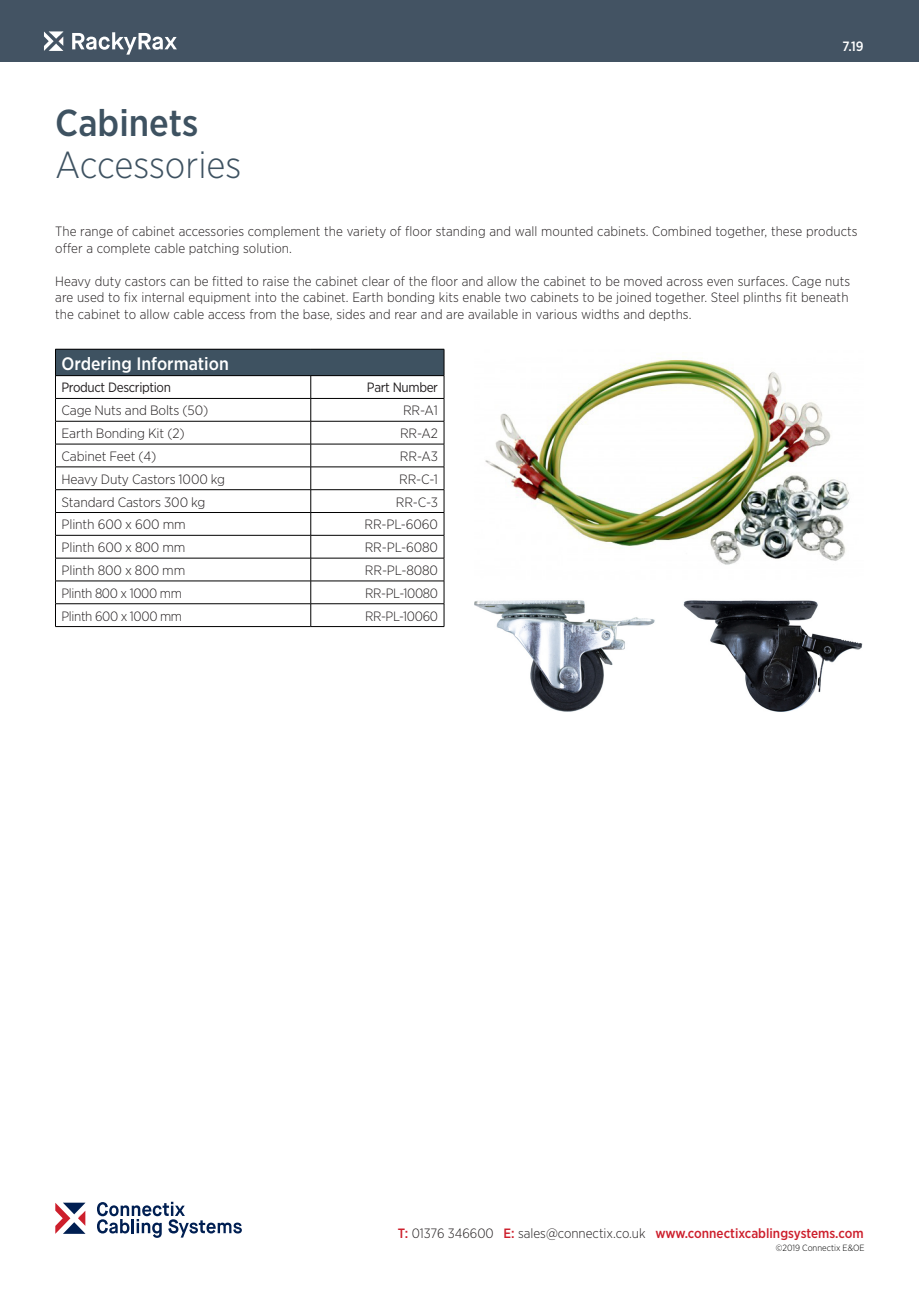
<style>
.page{position:relative;width:919px;height:1289px;background:#fff}
.page>*{position:absolute;margin:0;border:0;box-sizing:border-box;transform-origin:0 0}
.t1{font:300 37.5px "Gotham Narrow";color:#3e5261}
.t2{font:500 37.5px "Gotham Narrow";color:#3e5261}
.t3{font:500 18px "Gotham Narrow";color:#fff}
.t4{font:300 13.5px/16.5px "Gotham Narrow";letter-spacing:-.01em;color:#231f20}
.t5{font:300 13.5px "Gotham Narrow";letter-spacing:-.01em;color:#231f20;scale:1.04 1}
.t6{font:500 13.5px "Gotham Narrow";color:#cd1f2c}
.t7{font:13.5px "Gotham Narrow";letter-spacing:-.025em;color:#231f20}
.t8{font:500 13.5px "Gotham Narrow";color:#fff}
.t9{font:300 9px "Gotham Narrow";color:#010000}
.s1{font-weight:300;color:#231f20}
</style>
<div class="page">
<div style="left:0;top:0;width:918px;height:62px;background:#435363"></div>
<svg style="left:55px;top:1202px;width:30px;height:31px"></svg>
<svg style="left:97px;top:1201px;width:145px;height:36px"></svg>
<svg style="left:44px;top:31px;width:19px;height:20px"></svg>
<svg style="left:72px;top:32px;width:105px;height:23px"></svg>
<img style="left:474px;top:600px;width:181px;height:112px">
<img style="left:683px;top:600px;width:179px;height:112px">
<div style="left:55px;top:349px;width:389px;height:26px;background:#3e5261"></div>
<hr style="left:55px;top:349px;width:256px;height:1px;background:#010000">
<hr style="left:311px;top:349px;width:133px;height:1px;background:#010000">
<hr style="left:55px;top:375px;width:256px;height:1px;background:#010000">
<hr style="left:311px;top:375px;width:133px;height:1px;background:#010000">
<hr style="left:55px;top:398px;width:256px;height:1px;background:#010000">
<hr style="left:311px;top:398px;width:133px;height:1px;background:#010000">
<hr style="left:55px;top:421px;width:256px;height:1px;background:#010000">
<hr style="left:311px;top:421px;width:133px;height:1px;background:#010000">
<hr style="left:55px;top:444px;width:256px;height:1px;background:#010000">
<hr style="left:311px;top:444px;width:133px;height:1px;background:#010000">
<hr style="left:55px;top:466px;width:256px;height:1px;background:#010000">
<hr style="left:311px;top:466px;width:133px;height:1px;background:#010000">
<hr style="left:55px;top:489px;width:256px;height:1px;background:#010000">
<hr style="left:311px;top:489px;width:133px;height:1px;background:#010000">
<hr style="left:55px;top:512px;width:256px;height:1px;background:#010000">
<hr style="left:311px;top:512px;width:133px;height:1px;background:#010000">
<hr style="left:55px;top:535px;width:256px;height:1px;background:#010000">
<hr style="left:311px;top:535px;width:133px;height:1px;background:#010000">
<hr style="left:55px;top:558px;width:256px;height:1px;background:#010000">
<hr style="left:311px;top:558px;width:133px;height:1px;background:#010000">
<hr style="left:55px;top:580px;width:256px;height:1px;background:#010000">
<hr style="left:311px;top:580px;width:133px;height:1px;background:#010000">
<hr style="left:55px;top:603px;width:256px;height:1px;background:#010000">
<svg style="left:55px;top:349px;width:1px;height:277px"></svg>
<hr style="left:311px;top:603px;width:133px;height:1px;background:#010000">
<svg style="left:310px;top:376px;width:1px;height:250px"></svg>
<svg style="left:444px;top:349px;width:1px;height:277px"></svg>
<hr style="left:55px;top:626px;width:256px;height:1px;background:#010000">
<hr style="left:311px;top:626px;width:133px;height:1px;background:#010000">
<img style="left:485px;top:358px;width:365px;height:207px">
<h1 class="t2" style="left:55px;top:99px;width:145px">Cabinets</h1>
<h1 class="t1" style="left:55px;top:142px;width:188px">Accessories</h1>
<p class="t8" style="left:842px;top:37px;width:23px">7.19</p>
<p class="t4" style="left:55px;top:223px;width:803px">The range of cabinet accessories complement the variety of floor standing and wall mounted cabinets. Combined together, these products offer a complete cable patching solution.</p>
<p class="t4" style="left:55px;top:272px;width:796px;text-align:justify">Heavy duty castors can be fitted to raise the cabinet clear of the floor and allow the cabinet to be moved across even surfaces. Cage nuts are used to fix internal equipment into the cabinet. Earth bonding kits enable two cabinets to be joined together. Steel plinths fit beneath the cabinet to allow cable access from the base, sides and rear and are available in various widths and depths.</p>
<h2 class="t3" style="left:61px;top:352px;width:169px">Ordering Information</h2>
<p class="t7" style="left:61px;top:379px;width:111px">Product Description</p>
<p class="t7" style="left:367px;top:379px;width:73px">Part Number</p>
<p class="t5" style="left:61px;top:402px;width:143px">Cage Nuts and Bolts (50)</p>
<p class="t5" style="left:403px;top:402px;width:35px">RR-A1</p>
<p class="t5" style="left:61px;top:425px;width:120px">Earth Bonding Kit (2)</p>
<p class="t5" style="left:400px;top:425px;width:38px">RR-A2</p>
<p class="t5" style="left:61px;top:448px;width:93px">Cabinet Feet (4)</p>
<p class="t5" style="left:400px;top:448px;width:38px">RR-A3</p>
<p class="t5" style="left:61px;top:470px;width:159px">Heavy Duty Castors 1000 kg</p>
<p class="t5" style="left:399px;top:470px;width:39px">RR-C-1</p>
<p class="t5" style="left:61px;top:493px;width:140px">Standard Castors 300 kg</p>
<p class="t5" style="left:396px;top:493px;width:42px">RR-C-3</p>
<p class="t5" style="left:61px;top:516px;width:121px">Plinth 600 x 600 mm</p>
<p class="t5" style="left:364px;top:516px;width:72px">RR-PL-6060</p>
<p class="t5" style="left:61px;top:539px;width:121px">Plinth 600 x 800 mm</p>
<p class="t5" style="left:365px;top:539px;width:72px">RR-PL-6080</p>
<p class="t5" style="left:61px;top:562px;width:121px">Plinth 800 x 800 mm</p>
<p class="t5" style="left:365px;top:562px;width:72px">RR-PL-8080</p>
<p class="t4" style="left:61px;top:584px;width:122px">Plinth 800 x 1000 mm</p>
<p class="t4" style="left:365px;top:584px;width:74px">RR-PL-10080</p>
<p class="t4" style="left:61px;top:607px;width:122px">Plinth 600 x 1000 mm</p>
<p class="t4" style="left:365px;top:607px;width:74px">RR-PL-10060</p>
<p class="t6" style="left:397px;top:1224px;width:467px">T: <span class="s1">01376 346600</span> E: <span class="s1">sales@connectix.co.uk</span> www.connectixcablingsystems.com</p>
<p class="t9" style="left:775px;top:1242px;width:90px">©2019 Connectix E&amp;OE</p>
</div>
